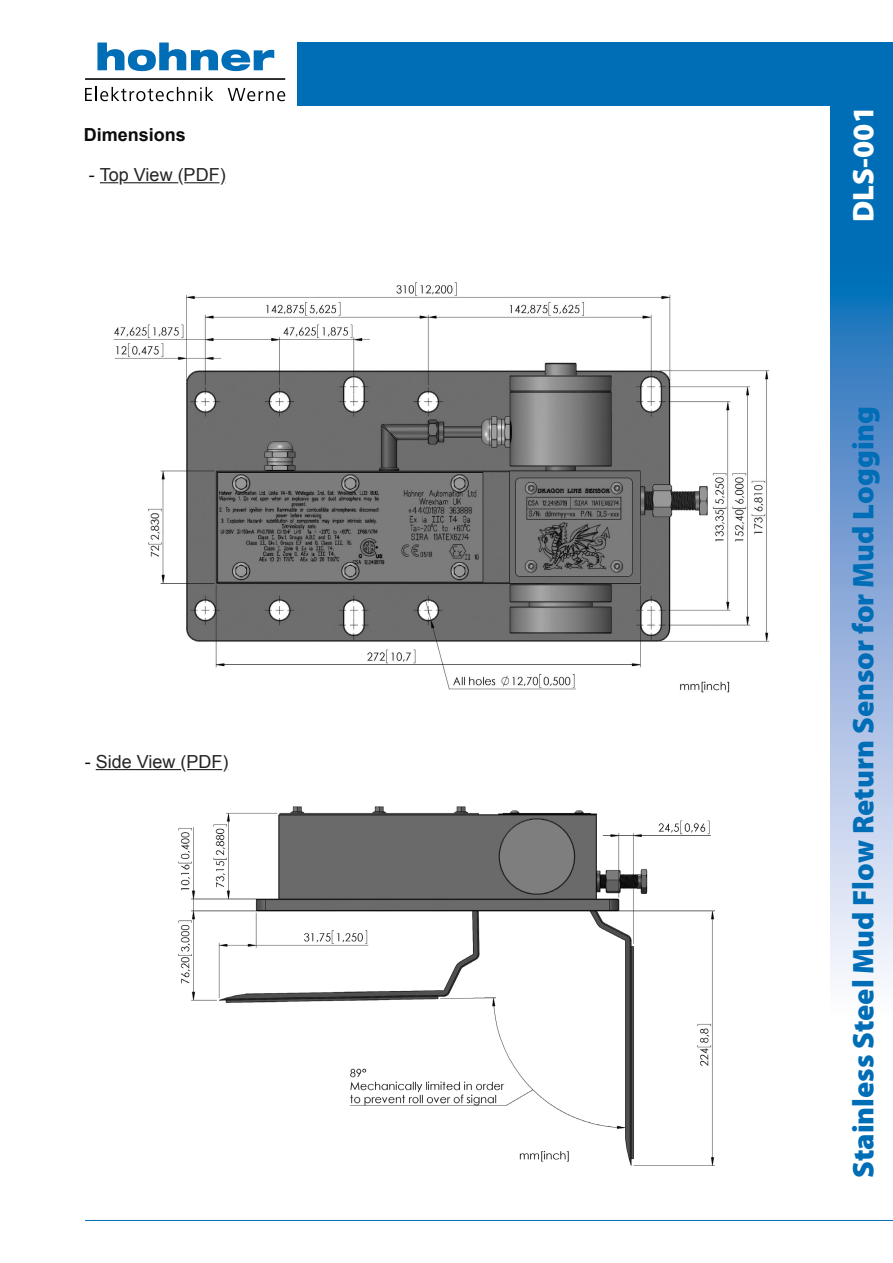
<style>
.page{position:relative;width:893px;height:1263px;background:#fff}
.page>*{position:absolute;margin:0;border:0;box-sizing:border-box;transform-origin:0 0}
.t1{font:900 30px "Myriad Pro";color:#006db7}
.t2{font:900 30px "Myriad Pro";color:#fff}
.t3{font:18px "Arial";color:#242424}
.t4{font:700 18px "Arial";color:#0b0b0b}
.s1{color:#0b0b0b}
</style>
<div class="page">
<div style="left:298px;top:43px;width:595px;height:63px;background:#006db7"></div>
<div style="left:830px;top:43px;width:63px;height:211px;background:#006db7"></div>
<svg style="left:830px;top:254px;width:63px;height:725px;background:#89aeda"></svg>
<hr style="left:85px;top:1220px;width:808px;height:1px;background:#006db7">
<svg style="left:97px;top:43px;width:177px;height:28px"></svg>
<svg style="left:85px;top:87px;width:128px;height:14px"></svg>
<svg style="left:228px;top:88px;width:57px;height:13px"></svg>
<hr style="left:85px;top:78px;width:200px;height:2px;background:#000">
<hr style="left:187px;top:769px;width:35px;height:1px;background:#242424">
<hr style="left:96px;top:769px;width:85px;height:1px;background:#242424">
<hr style="left:184px;top:182px;width:35px;height:1px;background:#242424">
<hr style="left:124px;top:182px;width:54px;height:1px;background:#242424">
<svg style="left:100px;top:182px;width:18px;height:1px"></svg>
<img style="left:178px;top:806px;width:537px;height:360px">
<img style="left:113px;top:282px;width:657px;height:411px">
<p class="t4" style="left:84px;top:122px;width:104px">Dimensions</p>
<p class="t3" style="left:89px;top:163px;width:138px"><span class="s1">-</span> Top View (PDF)</p>
<p class="t3" style="left:85px;top:750px;width:145px"><span class="s1">-</span> Side View (PDF)</p>
<p class="t2" style="left:843px;top:222px;width:117px;rotate:-90deg">DLS-001</p>
<p class="t1" style="left:843px;top:1178px;width:774px;rotate:-90deg">Stainless Steel Mud Flow Return Sensor for Mud Logging</p>
</div>
